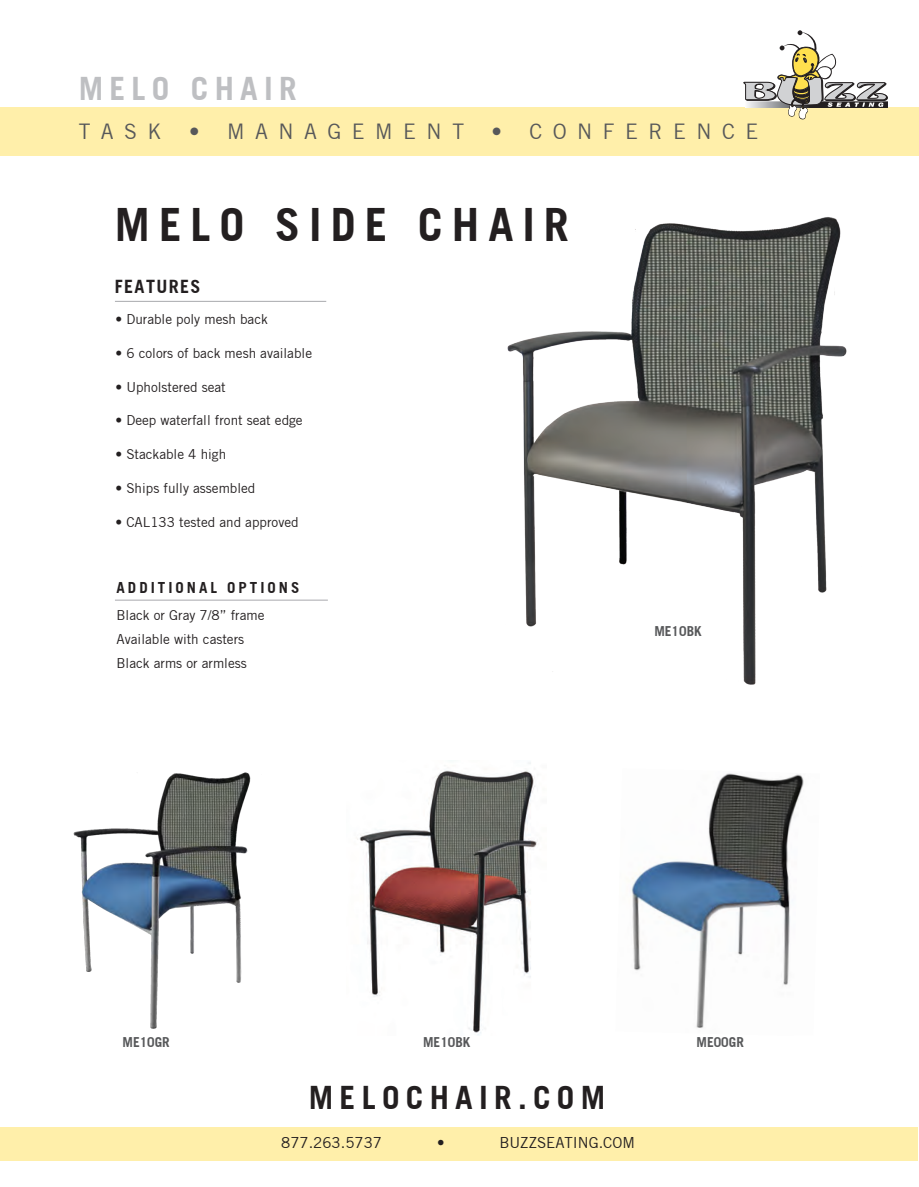
<style>
.page{position:relative;width:919px;height:1187px;background:#fff}
.page>*{position:absolute;margin:0;border:0;box-sizing:border-box;transform-origin:0 0}
.t1{font:700 45px "Commerce Black S Si";letter-spacing:.2em;color:#231f20}
.t2{font:700 31.5px "Commerce Black S Si";letter-spacing:.2em;color:#231f20}
.t3{font:700 31.5px "Commerce Black S Si";letter-spacing:.2em;color:#bebfc2}
.t4{font:21px "Commerce S Si";letter-spacing:.5em;color:#57585a}
.pricing2{font:700 18px "Commerce Black S Si";letter-spacing:.075em;color:#231f20}
.t5{font:15px "Commerce S Si";color:#231f20}
.pricing2-2{font:700 15px "Commerce Black S Si";letter-spacing:.2em;color:#231f20}
.pricing2-3{font:13.5px "Commerce S Si";color:#231f20}
.pricing2-4{font:700 13.5px "Commerce Black S Si";color:#57585a}
</style>
<div class="page">
<div style="left:0;top:1127px;width:917px;height:34px;background:#ffefaa"></div>
<div style="left:0;top:107px;width:918px;height:49px;background:#ffefaa"></div>
<svg style="left:743px;top:30px;width:144px;height:89px"></svg>
<hr style="left:115px;top:301px;width:211px;height:1px;background:#a8a9ad">
<img style="left:507px;top:217px;width:340px;height:468px">
<img style="left:357px;top:760px;width:180px;height:275px">
<img style="left:631px;top:773px;width:173px;height:255px">
<img style="left:73px;top:772px;width:178px;height:257px">
<hr style="left:115px;top:599px;width:213px;height:1px;background:#a8a9ad">
<p class="t3" style="left:79px;top:69px;width:219px">MELO CHAIR</p>
<p class="t4" style="left:79px;top:119px;width:84px">TASK</p>
<p class="t4" style="left:189px;top:119px;width:276px">• MANAGEMENT</p>
<p class="t4" style="left:491px;top:119px;width:268px">• CONFERENCE</p>
<p class="t1" style="left:115px;top:197px;width:455px">MELO SIDE CHAIR</p>
<p class="pricing2" style="left:115px;top:275px;width:87px">FEATURES</p>
<p class="pricing2-3" style="left:115px;top:311px;width:154px">• Durable poly mesh back</p>
<p class="pricing2-3" style="left:115px;top:345px;width:198px">• 6 colors of back mesh available</p>
<p class="pricing2-3" style="left:115px;top:378px;width:112px">• Upholstered seat</p>
<p class="pricing2-3" style="left:115px;top:412px;width:189px">• Deep waterfall front seat edge</p>
<p class="pricing2-3" style="left:115px;top:446px;width:112px">• Stackable 4 high</p>
<p class="pricing2-3" style="left:115px;top:480px;width:141px">• Ships fully assembled</p>
<p class="pricing2-3" style="left:115px;top:513px;width:184px">• CAL133 tested and approved</p>
<p class="pricing2-2" style="left:117px;top:578px;width:184px">ADDITIONAL OPTIONS</p>
<p class="pricing2-3" style="left:117px;top:607px;width:149px">Black or Gray 7/8” frame</p>
<p class="pricing2-3" style="left:117px;top:631px;width:129px">Available with casters</p>
<p class="pricing2-3" style="left:117px;top:654px;width:132px">Black arms or armless</p>
<p class="pricing2-4" style="left:654px;top:622px;width:49px">ME10BK</p>
<p class="pricing2-4" style="left:122px;top:1033px;width:49px">ME10GR</p>
<p class="pricing2-4" style="left:423px;top:1033px;width:49px">ME10BK</p>
<p class="pricing2-4" style="left:696px;top:1033px;width:49px">ME00GR</p>
<p class="t2" style="left:309px;top:1077px;width:298px">MELOCHAIR.COM</p>
<p class="t5" style="left:281px;top:1133px;width:102px">877.263.5737</p>
<p class="t5" style="left:437px;top:1133px;width:9px">•</p>
<p class="t5" style="left:499px;top:1133px;width:137px">BUZZSEATING.COM</p>
</div>
